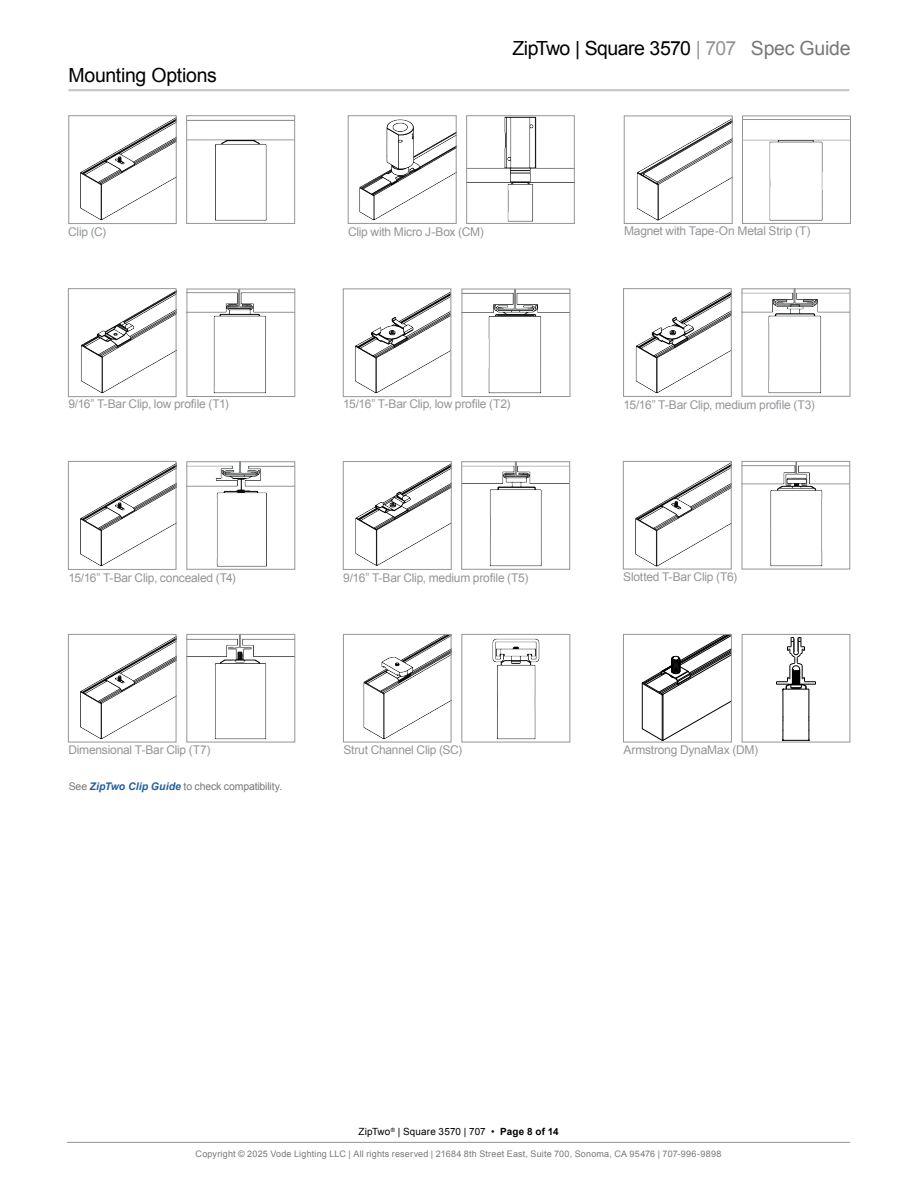
<style>
.page{position:relative;width:918px;height:1188px;background:#fff}
.page>*{position:absolute;margin:0;border:0;box-sizing:border-box;transform-origin:0 0}
.t1{font:19.5px "Arial";letter-spacing:-.02em;color:#000}
.t2{font:12px "Arial";letter-spacing:-.02em;color:#939598}
.t3{font:10.5px "Arial";letter-spacing:-.015em;color:#77787b}
.t4{font:9.9px "Arial";letter-spacing:.015em;color:#000}
.t5{font:9px "Arial";letter-spacing:.02em;color:#77787b}
.s1{color:#939598}
.s2{color:#77787b}
.s3{font-weight:700;font-style:italic;color:#215e9e}
.s4{font-weight:700}
</style>
<div class="page">
<hr style="left:67px;top:1142px;width:783px;height:1px;background:#939598">
<hr style="left:68px;top:89px;width:781px;height:2px;background:#c7c8ca">
<img style="left:80px;top:118px;width:94px;height:103px">
<div style="left:69px;top:116px;width:107px;height:108px;border:1px solid #939598"></div>
<img style="left:189px;top:119px;width:104px;height:102px">
<div style="left:187px;top:116px;width:108px;height:108px;border:1px solid #939598"></div>
<img style="left:468px;top:118px;width:104px;height:104px">
<div style="left:466px;top:116px;width:108px;height:108px;border:1px solid #939598"></div>
<img style="left:359px;top:119px;width:95px;height:102px">
<div style="left:348px;top:116px;width:108px;height:108px;border:1px solid #939598"></div>
<img style="left:80px;top:637px;width:94px;height:103px">
<div style="left:68px;top:634px;width:108px;height:108px;border:1px solid #939598"></div>
<img style="left:189px;top:636px;width:104px;height:104px">
<div style="left:187px;top:634px;width:108px;height:108px;border:1px solid #939598"></div>
<img style="left:744px;top:119px;width:105px;height:102px">
<div style="left:742px;top:116px;width:109px;height:108px;border:1px solid #939598"></div>
<img style="left:637px;top:119px;width:93px;height:102px">
<div style="left:624px;top:116px;width:108px;height:108px;border:1px solid #939598"></div>
<img style="left:81px;top:292px;width:93px;height:102px">
<div style="left:68px;top:289px;width:108px;height:108px;border:1px solid #939598"></div>
<img style="left:744px;top:291px;width:104px;height:103px">
<div style="left:742px;top:289px;width:108px;height:107px;border:1px solid #939598"></div>
<img style="left:189px;top:464px;width:104px;height:103px">
<img style="left:635px;top:463px;width:94px;height:104px">
<div style="left:623px;top:461px;width:108px;height:108px;border:1px solid #939598"></div>
<img style="left:744px;top:463px;width:104px;height:104px">
<div style="left:742px;top:461px;width:108px;height:108px;border:1px solid #939598"></div>
<img style="left:355px;top:464px;width:94px;height:102px">
<div style="left:343px;top:461px;width:108px;height:109px;border:1px solid #939598"></div>
<img style="left:355px;top:292px;width:94px;height:102px">
<div style="left:343px;top:289px;width:108px;height:108px;border:1px solid #939598"></div>
<img style="left:635px;top:292px;width:94px;height:102px">
<div style="left:623px;top:289px;width:108px;height:108px;border:1px solid #939598"></div>
<img style="left:189px;top:291px;width:104px;height:103px">
<div style="left:187px;top:289px;width:108px;height:108px;border:1px solid #939598"></div>
<img style="left:464px;top:291px;width:104px;height:103px">
<div style="left:462px;top:289px;width:108px;height:108px;border:1px solid #939598"></div>
<img style="left:80px;top:464px;width:94px;height:103px">
<div style="left:68px;top:461px;width:108px;height:109px;border:1px solid #939598"></div>
<img style="left:464px;top:464px;width:104px;height:103px">
<img style="left:363px;top:636px;width:86px;height:104px">
<div style="left:343px;top:634px;width:108px;height:108px;border:1px solid #939598"></div>
<img style="left:492px;top:638px;width:48px;height:102px">
<div style="left:462px;top:634px;width:108px;height:108px;border:1px solid #939598"></div>
<svg style="left:642px;top:636px;width:88px;height:104px"></svg>
<div style="left:623px;top:634px;width:109px;height:108px;border:1px solid #939598"></div>
<svg style="left:776px;top:637px;width:40px;height:103px"></svg>
<div style="left:742px;top:634px;width:108px;height:108px;border:1px solid #939598"></div>
<h1 class="t1" style="left:68px;top:62px;width:150px">Mounting Options</h1>
<h1 class="t1" style="left:513px;top:35px;width:340px">ZipTwo | Square 3570 <span class="s1">| 707</span> <span class="s2">Spec Guide</span></h1>
<p class="t2" style="left:68px;top:224px;width:39px">Clip (C)</p>
<p class="t2" style="left:348px;top:224px;width:137px">Clip with Micro J-Box (CM)</p>
<p class="t2" style="left:624px;top:223px;width:188px">Magnet with Tape-On Metal Strip (T)</p>
<p class="t2" style="left:68px;top:396px;width:162px">9/16” T-Bar Clip, low profile (T1)</p>
<p class="t2" style="left:343px;top:396px;width:169px">15/16” T-Bar Clip, low profile (T2)</p>
<p class="t2" style="left:624px;top:397px;width:193px">15/16” T-Bar Clip, medium profile (T3)</p>
<p class="t2" style="left:68px;top:570px;width:169px">15/16” T-Bar Clip, concealed (T4)</p>
<p class="t2" style="left:343px;top:570px;width:187px">9/16” T-Bar Clip, medium profile (T5)</p>
<p class="t2" style="left:623px;top:569px;width:115px">Slotted T-Bar Clip (T6)</p>
<p class="t2" style="left:68px;top:742px;width:144px">Dimensional T-Bar Clip (T7)</p>
<p class="t2" style="left:343px;top:742px;width:120px">Strut Channel Clip (SC)</p>
<p class="t2" style="left:623px;top:742px;width:136px">Armstrong DynaMax (DM)</p>
<p class="t3" style="left:69px;top:779px;width:215px">See <span class="s3">ZipTwo Clip Guide</span> to check compatibility.</p>
<p class="t4" style="left:359px;top:1125px;width:201px">ZipTwo<sup>®</sup> | Square 3570 | 707 • <span class="s4">Page 8 of 14</span></p>
<p class="t5" style="left:196px;top:1148px;width:527px">Copyright © 2025 Vode Lighting LLC | All rights reserved | 21684 8th Street East, Suite 700, Sonoma, CA 95476 | 707-996-9898</p>
</div>
